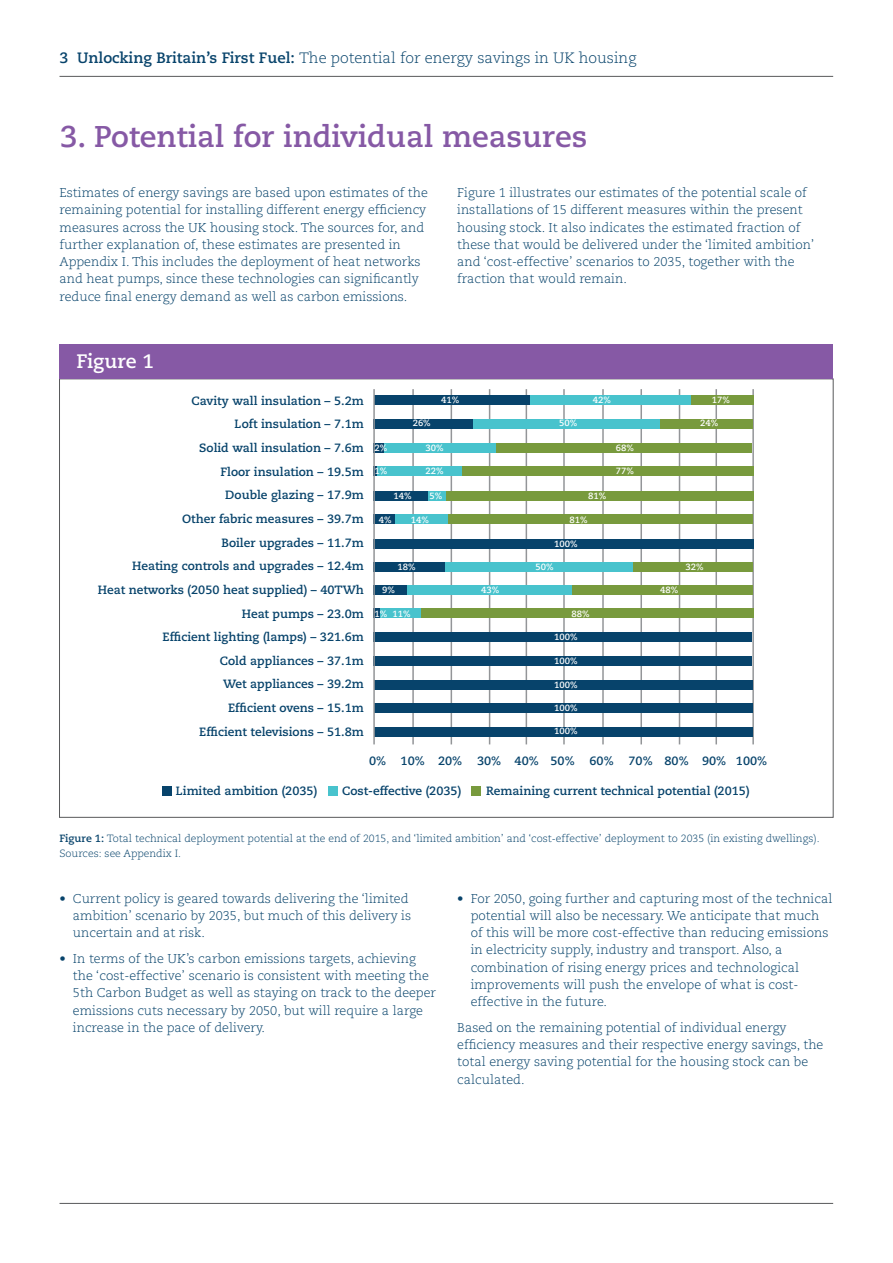
<style>
.page{position:relative;width:893px;height:1263px;background:#fff}
.page>*{position:absolute;margin:0;border:0;box-sizing:border-box;transform-origin:0 0}
.t1{font:700 30px "Caecilia LT Std";color:#8659a5}
.t2{font:700 19.5px "Caecilia LT Std";color:#fff}
.t3{font:300 15px "Caecilia LT Std";color:#07436b}
.t4{font:300 12.75px/17.2px "Caecilia LT Std";color:#07436b}
.t5{font:700 12px/23.7px "Caecilia LT Std";color:#07436b;text-align:right}
.t6{font:300 10.5px/15px "Caecilia LT Std";color:#07436b}
.t7{font:700 9px "Caecilia LT Std";color:#fff}
.s1{font-weight:700}
</style>
<div class="page">
<div style="left:60px;top:345px;width:773px;height:34px;background:#8659a5"></div>
<hr style="left:60px;top:76px;width:773px;height:1px;background:#58595b">
<div style="left:163px;top:786px;width:9px;height:10px;background:#07436b"></div>
<div style="left:328px;top:786px;width:9px;height:10px;background:#48c3cd"></div>
<div style="left:472px;top:786px;width:9px;height:10px;background:#789a3d"></div>
<hr style="left:60px;top:1203px;width:773px;height:1px;background:#58595b">
<hr style="left:412px;top:389px;width:2px;height:355px;background:#939598">
<hr style="left:451px;top:389px;width:1px;height:355px;background:#939598">
<hr style="left:489px;top:389px;width:1px;height:355px;background:#939598">
<hr style="left:526px;top:389px;width:1px;height:355px;background:#939598">
<hr style="left:563px;top:389px;width:2px;height:355px;background:#939598">
<hr style="left:602px;top:389px;width:2px;height:355px;background:#939598">
<hr style="left:640px;top:389px;width:2px;height:355px;background:#939598">
<hr style="left:679px;top:389px;width:1px;height:355px;background:#939598">
<hr style="left:715px;top:389px;width:2px;height:355px;background:#939598">
<hr style="left:752px;top:389px;width:2px;height:355px;background:#939598">
<hr style="left:373px;top:466px;width:4px;height:10px;background:#07436b">
<div style="left:373px;top:443px;width:12px;height:10px;background:#07436b"></div>
<div style="left:373px;top:608px;width:7px;height:10px;background:#07436b"></div>
<div style="left:374px;top:727px;width:378px;height:10px;background:#07436b"></div>
<div style="left:374px;top:703px;width:378px;height:10px;background:#07436b"></div>
<div style="left:374px;top:680px;width:378px;height:10px;background:#07436b"></div>
<div style="left:373px;top:656px;width:379px;height:10px;background:#07436b"></div>
<div style="left:373px;top:632px;width:379px;height:10px;background:#07436b"></div>
<div style="left:373px;top:539px;width:381px;height:10px;background:#07436b"></div>
<div style="left:373px;top:585px;width:34px;height:10px;background:#07436b"></div>
<div style="left:373px;top:514px;width:22px;height:10px;background:#07436b"></div>
<div style="left:373px;top:491px;width:55px;height:9px;background:#07436b"></div>
<div style="left:373px;top:419px;width:100px;height:10px;background:#07436b"></div>
<div style="left:374px;top:395px;width:156px;height:10px;background:#07436b"></div>
<div style="left:373px;top:562px;width:72px;height:10px;background:#07436b"></div>
<div style="left:530px;top:395px;width:161px;height:10px;background:#48c3cd"></div>
<div style="left:473px;top:419px;width:188px;height:10px;background:#48c3cd"></div>
<div style="left:384px;top:443px;width:112px;height:10px;background:#48c3cd"></div>
<div style="left:377px;top:466px;width:85px;height:10px;background:#48c3cd"></div>
<div style="left:428px;top:491px;width:19px;height:9px;background:#48c3cd"></div>
<div style="left:395px;top:514px;width:53px;height:10px;background:#48c3cd"></div>
<div style="left:445px;top:562px;width:188px;height:10px;background:#48c3cd"></div>
<div style="left:407px;top:585px;width:165px;height:10px;background:#48c3cd"></div>
<div style="left:380px;top:608px;width:43px;height:10px;background:#48c3cd"></div>
<div style="left:691px;top:395px;width:63px;height:10px;background:#789a3d"></div>
<div style="left:660px;top:419px;width:92px;height:10px;background:#789a3d"></div>
<div style="left:496px;top:443px;width:256px;height:10px;background:#789a3d"></div>
<div style="left:462px;top:466px;width:292px;height:10px;background:#789a3d"></div>
<div style="left:447px;top:491px;width:307px;height:9px;background:#789a3d"></div>
<div style="left:449px;top:514px;width:304px;height:10px;background:#789a3d"></div>
<div style="left:633px;top:562px;width:120px;height:10px;background:#789a3d"></div>
<div style="left:572px;top:585px;width:180px;height:10px;background:#789a3d"></div>
<div style="left:422px;top:608px;width:332px;height:10px;background:#789a3d"></div>
<hr style="left:373px;top:389px;width:2px;height:355px;background:#939598">
<p class="t3" style="left:60px;top:51px;width:578px"><span class="s1">3 Unlocking Britain’s First Fuel:</span> The potential for energy savings in UK housing</p>
<h1 class="t1" style="left:60px;top:124px;width:529px">3. Potential for individual measures</h1>
<p class="t4" style="left:60px;top:185px;width:370px">Estimates of energy savings are based upon estimates of the remaining potential for installing different energy efficiency measures across the UK housing stock. The sources for, and further explanation of, these estimates are presented in Appendix I. This includes the deployment of heat networks and heat pumps, since these technologies can significantly reduce final energy demand as well as carbon emissions.</p>
<p class="t4" style="left:457px;top:185px;width:359px">Figure 1 illustrates our estimates of the potential scale of installations of 15 different measures within the present housing stock. It also indicates the estimated fraction of these that would be delivered under the ‘limited ambition’ and ‘cost-effective’ scenarios to 2035, together with the fraction that would remain.</p>
<h2 class="t2" style="left:77px;top:353px;width:79px">Figure 1</h2>
<p class="t5" style="left:98px;top:390px;width:267px">Cavity wall insulation – 5.2m<br>Loft insulation – 7.1m<br>Solid wall insulation – 7.6m<br>Floor insulation – 19.5m<br>Double glazing – 17.9m<br>Other fabric measures – 39.7m<br>Boiler upgrades – 11.7m<br>Heating controls and upgrades – 12.4m<br>Heat networks (2050 heat supplied) – 40TWh<br>Heat pumps – 23.0m<br>Efficient lighting (lamps) – 321.6m<br>Cold appliances – 37.1m<br>Wet appliances – 39.2m<br>Efficient ovens – 15.1m<br>Efficient televisions – 51.8m</p>
<p class="t7" style="left:441px;top:396px;width:20px">41%</p>
<p class="t7" style="left:593px;top:396px;width:20px">42%</p>
<p class="t7" style="left:712px;top:396px;width:20px">17%</p>
<p class="t7" style="left:413px;top:419px;width:20px">26%</p>
<p class="t7" style="left:559px;top:419px;width:20px">50%</p>
<p class="t7" style="left:700px;top:419px;width:20px">24%</p>
<p class="t7" style="left:374px;top:444px;width:14px">2%</p>
<p class="t7" style="left:425px;top:444px;width:20px">30%</p>
<p class="t7" style="left:616px;top:444px;width:20px">68%</p>
<p class="t7" style="left:374px;top:467px;width:14px">1%</p>
<p class="t7" style="left:425px;top:467px;width:20px">22%</p>
<p class="t7" style="left:616px;top:467px;width:20px">77%</p>
<p class="t7" style="left:393px;top:492px;width:20px">14%</p>
<p class="t7" style="left:430px;top:492px;width:14px">5%</p>
<p class="t7" style="left:588px;top:492px;width:20px">81%</p>
<p class="t7" style="left:379px;top:516px;width:14px">4%</p>
<p class="t7" style="left:411px;top:516px;width:20px">14%</p>
<p class="t7" style="left:569px;top:516px;width:20px">81%</p>
<p class="t7" style="left:554px;top:540px;width:25px">100%</p>
<p class="t7" style="left:398px;top:563px;width:20px">18%</p>
<p class="t7" style="left:535px;top:563px;width:20px">50%</p>
<p class="t7" style="left:685px;top:563px;width:20px">32%</p>
<p class="t7" style="left:382px;top:586px;width:14px">9%</p>
<p class="t7" style="left:481px;top:586px;width:20px">43%</p>
<p class="t7" style="left:660px;top:586px;width:20px">48%</p>
<p class="t7" style="left:374px;top:610px;width:38px">1% 11%</p>
<p class="t7" style="left:571px;top:610px;width:20px">88%</p>
<p class="t7" style="left:554px;top:634px;width:25px">100%</p>
<p class="t7" style="left:554px;top:657px;width:25px">100%</p>
<p class="t7" style="left:554px;top:681px;width:25px">100%</p>
<p class="t7" style="left:554px;top:704px;width:25px">100%</p>
<p class="t7" style="left:554px;top:727px;width:25px">100%</p>
<p class="t5" style="left:369px;top:750px;width:399px">0% 10% 20% 30% 40% 50% 60% 70% 80% 90% 100%</p>
<p class="t5" style="left:176px;top:780px;width:143px">Limited ambition (2035)</p>
<p class="t5" style="left:342px;top:780px;width:121px">Cost-effective (2035)</p>
<p class="t5" style="left:486px;top:780px;width:265px">Remaining current technical potential (2015)</p>
<p class="t6" style="left:60px;top:832px;width:762px"><span class="s1">Figure 1:</span> Total technical deployment potential at the end of 2015, and ‘limited ambition’ and ‘cost-effective’ deployment to 2035 (in existing dwellings).<br>Sources: see Appendix I.</p>
<p class="t4" style="left:73px;top:891px;width:340px;text-indent:-13px">• Current policy is geared towards delivering the ‘limited ambition’ scenario by 2035, but much of this delivery is uncertain and at risk.</p>
<p class="t4" style="left:73px;top:951px;width:365px;text-indent:-13px">• In terms of the UK’s carbon emissions targets, achieving the ‘cost-effective’ scenario is consistent with meeting the 5th Carbon Budget as well as staying on track to the deeper emissions cuts necessary by 2050, but will require a large increase in the pace of delivery.</p>
<p class="t4" style="left:471px;top:891px;width:363px;text-indent:-13px">• For 2050, going further and capturing most of the technical potential will also be necessary. We anticipate that much of this will be more cost-effective than reducing emissions in electricity supply, industry and transport. Also, a combination of rising energy prices and technological improvements will push the envelope of what is cost&shy;effective in the future.</p>
<p class="t4" style="left:457px;top:1020px;width:368px">Based on the remaining potential of individual energy efficiency measures and their respective energy savings, the total energy saving potential for the housing stock can be calculated.</p>
</div>
